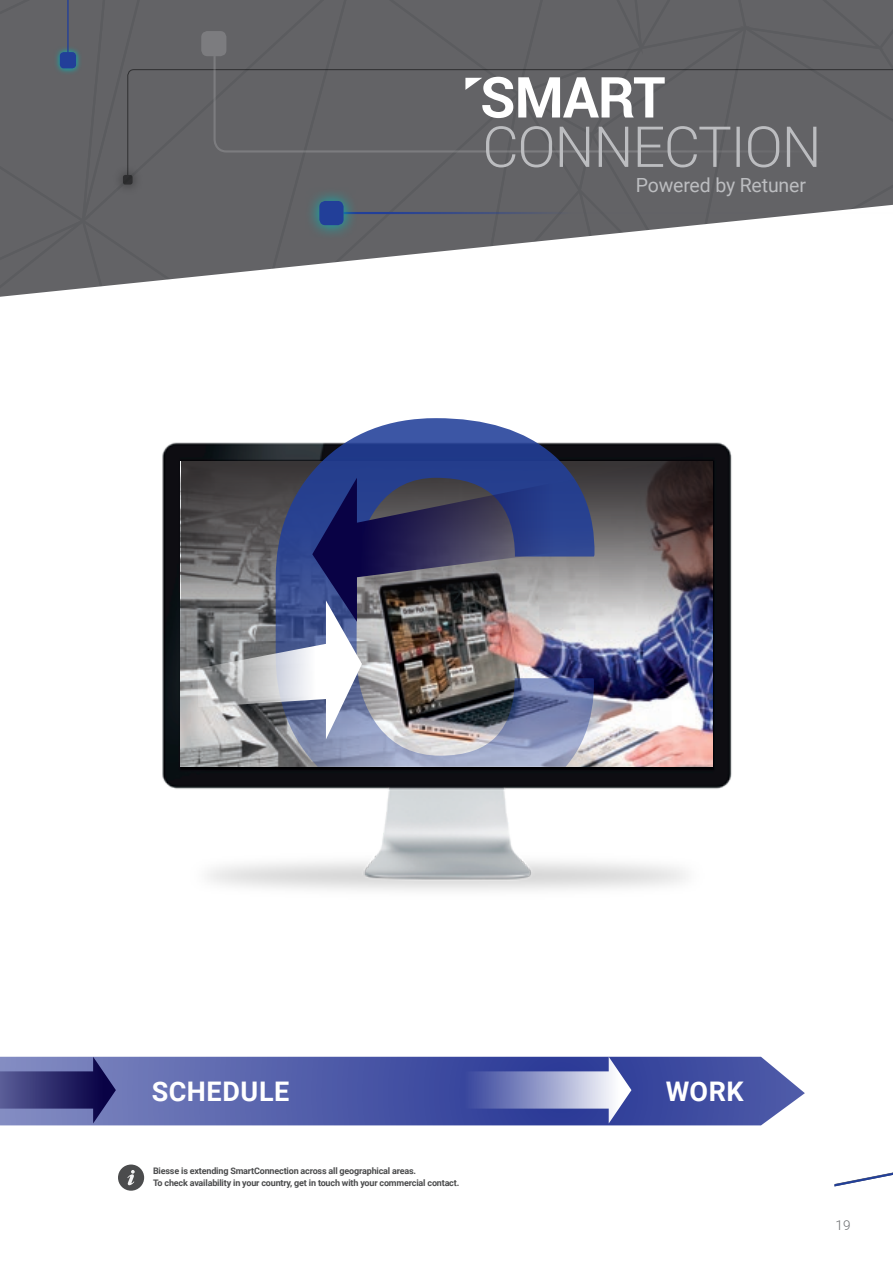
<style>
.page{position:relative;width:893px;height:1263px;background:#fff}
.page>*{position:absolute;margin:0;border:0;box-sizing:border-box;transform-origin:0 0}
.t1{font:700 27px "Roboto";letter-spacing:.02em;color:#fff}
.t2{font:19.5px "Roboto";letter-spacing:-.01em;color:#bcbdc0}
.t3{font:300 13.5px "Roboto";color:#6c6d70}
.t4{font:700 9px/12px "Roboto";letter-spacing:-.02em;color:#4b4c4d}
</style>
<div class="page">
<svg style="left:834px;top:1172px;width:59px;height:14px"></svg>
<svg style="left:0;top:1057px;width:805px;height:68px;background:#5763ac"></svg>
<img style="left:162px;top:442px;width:570px;height:449px">
<img style="left:181px;top:684px;width:532px;height:83px">
<svg style="left:181px;top:461px;width:532px;height:223px;background:#5a5a6a"></svg>
<img style="left:276px;top:418px;width:319px;height:349px">
<svg style="left:197px;top:593px;width:165px;height:171px;background:#979ba8"></svg>
<svg style="left:312px;top:438px;width:391px;height:189px;background:#4f5271"></svg>
<svg style="left:0;top:0;width:893px;height:297px"></svg>
<svg style="left:0;top:1057px;width:116px;height:66px;background:#4f528f"></svg>
<svg style="left:433px;top:1057px;width:198px;height:66px;background:#656fb3"></svg>
<div style="left:118px;top:1164px;width:26px;height:27px;background:#4b4c4d;border-radius:50%"></div>
<svg style="left:127px;top:1170px;width:8px;height:16px"></svg>
<p class="t2" style="left:636px;top:172px;width:172px">Powered by Retuner</p>
<p class="t1" style="left:152px;top:1072px;width:139px">SCHEDULE</p>
<p class="t1" style="left:666px;top:1072px;width:79px">WORK</p>
<p class="t4" style="left:153px;top:1165px;width:308px">Biesse is extending SmartConnection across all geographical areas.<br>To check availability in your country, get in touch with your commercial contact.</p>
<p class="t3" style="left:836px;top:1215px;width:16px">19</p>
</div>
